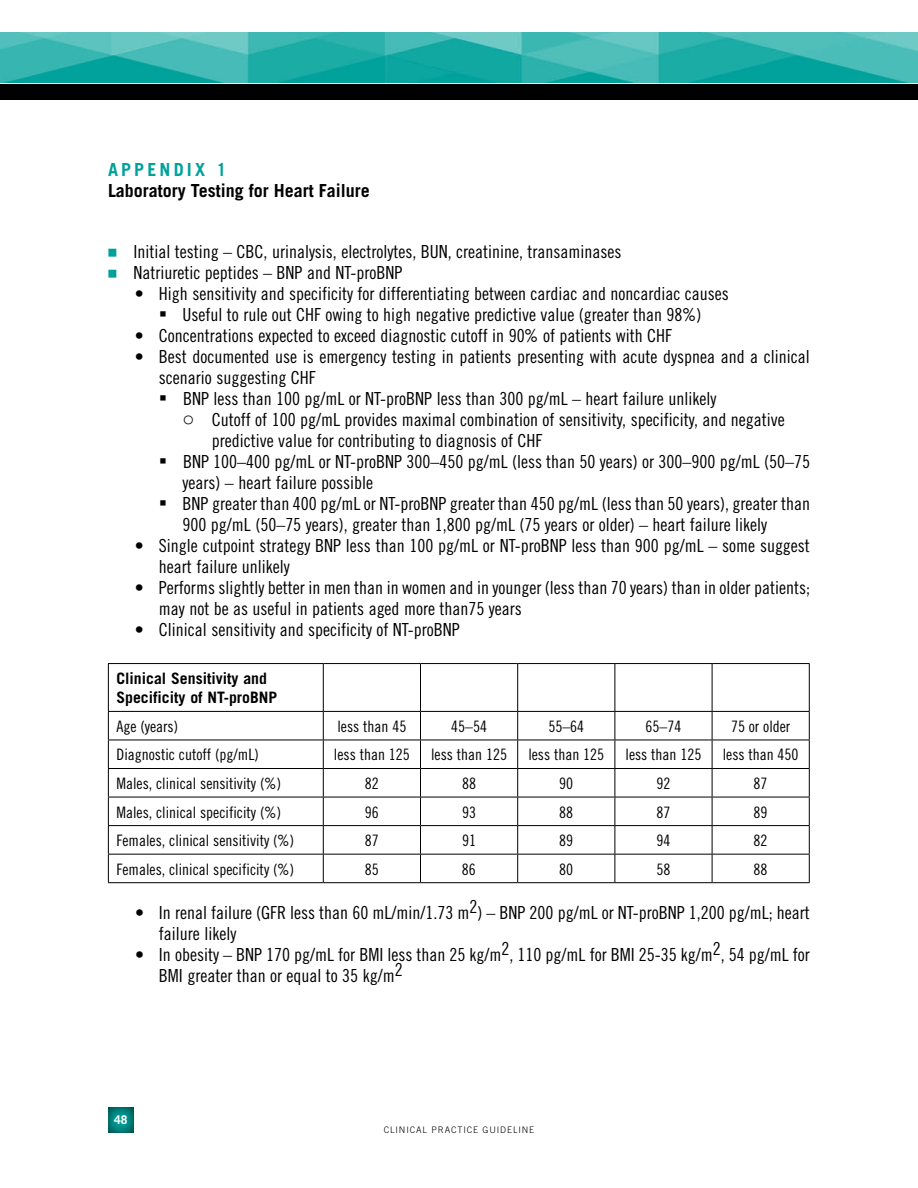
<style>
.page{position:relative;width:918px;height:1188px;background:#fff}
.page>*{position:absolute;margin:0;border:0;box-sizing:border-box;transform-origin:0 0}
.t1{font:18px/21px "Trade Gothic Cond Eighteen";color:#000}
.t2{font:700 18px "Trade Gothic";color:#000}
.t3{font:700 18px "Trade Gothic";letter-spacing:.175em;color:#00a19b}
.t4{font:15.75px "Trade Gothic Cond Eighteen";color:#000}
.t5{font:700 15.75px/19.5px "Trade Gothic";color:#000}
.t6{font:700 12px "Trade Gothic";color:#fff}
.t7{font:300 9px "Trade Gothic";letter-spacing:.1em;color:#000}
.s1{font-family:"Universal Newswith Comm Pi";font-size:15.75px;color:#00a19b}
.s2{font-family:"Universal Newswith Comm Pi";font-size:21px}
.s3{font-family:"Universal Newswith Comm Pi"}
</style>
<div class="page">
<div style="left:0;top:84px;width:918px;height:16px;background:#000"></div>
<img style="left:0;top:32px;width:918px;height:51px">
<div style="left:105px;top:1105px;width:29px;height:28px;background:#000;opacity:.75"></div>
<hr style="left:108px;top:663px;width:215px;height:1px;background:#000">
<hr style="left:108px;top:664px;width:1px;height:47px;background:#000">
<hr style="left:323px;top:663px;width:97px;height:1px;background:#000">
<hr style="left:323px;top:664px;width:1px;height:47px;background:#000">
<hr style="left:420px;top:663px;width:98px;height:1px;background:#000">
<hr style="left:420px;top:664px;width:1px;height:47px;background:#000">
<hr style="left:518px;top:663px;width:97px;height:1px;background:#000">
<hr style="left:517px;top:664px;width:1px;height:47px;background:#000">
<hr style="left:615px;top:663px;width:97px;height:1px;background:#000">
<hr style="left:615px;top:664px;width:1px;height:47px;background:#000">
<hr style="left:712px;top:663px;width:98px;height:1px;background:#000">
<hr style="left:712px;top:664px;width:1px;height:47px;background:#000">
<hr style="left:809px;top:664px;width:1px;height:47px;background:#000">
<hr style="left:108px;top:711px;width:215px;height:1px;background:#000">
<hr style="left:323px;top:711px;width:97px;height:1px;background:#000">
<hr style="left:420px;top:711px;width:98px;height:1px;background:#000">
<hr style="left:518px;top:711px;width:97px;height:1px;background:#000">
<hr style="left:615px;top:711px;width:97px;height:1px;background:#000">
<hr style="left:712px;top:711px;width:98px;height:1px;background:#000">
<hr style="left:108px;top:740px;width:215px;height:1px;background:#000">
<hr style="left:323px;top:740px;width:97px;height:1px;background:#000">
<hr style="left:420px;top:740px;width:98px;height:1px;background:#000">
<hr style="left:518px;top:740px;width:97px;height:1px;background:#000">
<hr style="left:615px;top:740px;width:97px;height:1px;background:#000">
<hr style="left:712px;top:740px;width:98px;height:1px;background:#000">
<hr style="left:108px;top:768px;width:215px;height:1px;background:#000">
<hr style="left:323px;top:768px;width:97px;height:1px;background:#000">
<hr style="left:420px;top:768px;width:98px;height:1px;background:#000">
<hr style="left:518px;top:768px;width:97px;height:1px;background:#000">
<hr style="left:615px;top:768px;width:97px;height:1px;background:#000">
<hr style="left:712px;top:768px;width:98px;height:1px;background:#000">
<hr style="left:108px;top:797px;width:215px;height:1px;background:#000">
<hr style="left:323px;top:797px;width:97px;height:1px;background:#000">
<hr style="left:420px;top:797px;width:98px;height:1px;background:#000">
<hr style="left:518px;top:797px;width:97px;height:1px;background:#000">
<hr style="left:615px;top:797px;width:97px;height:1px;background:#000">
<hr style="left:712px;top:797px;width:98px;height:1px;background:#000">
<hr style="left:108px;top:825px;width:215px;height:1px;background:#000">
<hr style="left:323px;top:825px;width:97px;height:1px;background:#000">
<hr style="left:420px;top:825px;width:98px;height:1px;background:#000">
<hr style="left:518px;top:825px;width:97px;height:1px;background:#000">
<hr style="left:615px;top:825px;width:97px;height:1px;background:#000">
<hr style="left:712px;top:825px;width:98px;height:1px;background:#000">
<hr style="left:108px;top:854px;width:215px;height:1px;background:#000">
<svg style="left:108px;top:712px;width:1px;height:170px"></svg>
<hr style="left:323px;top:854px;width:97px;height:1px;background:#000">
<svg style="left:323px;top:712px;width:1px;height:170px"></svg>
<hr style="left:420px;top:854px;width:98px;height:1px;background:#000">
<svg style="left:420px;top:712px;width:1px;height:170px"></svg>
<hr style="left:518px;top:854px;width:97px;height:1px;background:#000">
<svg style="left:517px;top:712px;width:1px;height:170px"></svg>
<hr style="left:615px;top:854px;width:97px;height:1px;background:#000">
<svg style="left:615px;top:712px;width:1px;height:170px"></svg>
<hr style="left:712px;top:854px;width:98px;height:1px;background:#000">
<svg style="left:712px;top:712px;width:1px;height:170px"></svg>
<svg style="left:809px;top:712px;width:1px;height:170px"></svg>
<hr style="left:108px;top:882px;width:215px;height:1px;background:#000">
<hr style="left:323px;top:882px;width:97px;height:1px;background:#000">
<hr style="left:420px;top:882px;width:98px;height:1px;background:#000">
<hr style="left:518px;top:882px;width:97px;height:1px;background:#000">
<hr style="left:615px;top:882px;width:97px;height:1px;background:#000">
<hr style="left:712px;top:882px;width:98px;height:1px;background:#000">
<p class="t3" style="left:108px;top:158px;width:120px">APPENDIX 1</p>
<p class="t2" style="left:108px;top:179px;width:263px">Laboratory Testing for Heart Failure</p>
<p class="t1" style="left:108px;top:241px;width:515px"><span class="s1">7</span> Initial testing – CBC, urinalysis, electrolytes, BUN, creatinine, transaminases<br><span class="s1">7</span> Natriuretic peptides – BNP and NT-proBNP</p>
<p class="t1" style="left:135px;top:283px;width:595px;text-align:center">• High sensitivity and specificity for differentiating between cardiac and noncardiac causes <span class="s2">b</span> Useful to rule out CHF owing to high negative predictive value (greater than 98%)</p>
<p class="t1" style="left:135px;top:325px;width:539px">• Concentrations expected to exceed diagnostic cutoff in 90% of patients with CHF</p>
<p class="t1" style="left:159px;top:346px;width:652px;text-indent:-24px">• Best documented use is emergency testing in patients presenting with acute dyspnea and a clinical scenario suggesting CHF<br><span class="s2">b</span> BNP less than 100 pg/mL or NT-proBNP less than 300 pg/mL – heart failure unlikely</p>
<p class="t1" style="left:183px;top:409px;width:603px"><span class="s3">4</span> Cutoff of 100 pg/mL provides maximal combination of sensitivity, specificity, and negative</p>
<p class="t1" style="left:212px;top:430px;width:332px">predictive value for contributing to diagnosis of CHF</p>
<p class="t1" style="left:160px;top:451px;width:651px"><span class="s2">b</span> BNP 100–400 pg/mL or NT-proBNP 300–450 pg/mL (less than 50 years) or 300–900 pg/mL (50–75</p>
<p class="t1" style="left:183px;top:472px;width:192px">years) – heart failure possible</p>
<p class="t1" style="left:160px;top:493px;width:651px"><span class="s2">b</span> BNP greater than 400 pg/mL or NT-proBNP greater than 450 pg/mL (less than 50 years), greater than</p>
<p class="t1" style="left:183px;top:514px;width:586px">900 pg/mL (50–75 years), greater than 1,800 pg/mL (75 years or older) – heart failure likely</p>
<p class="t1" style="left:159px;top:535px;width:653px;text-indent:-24px">• Single cutpoint strategy BNP less than 100 pg/mL or NT-proBNP less than 900 pg/mL – some suggest heart failure unlikely</p>
<p class="t1" style="left:159px;top:577px;width:653px;text-indent:-24px">• Performs slightly better in men than in women and in younger (less than 70 years) than in older patients; may not be as useful in patients aged more than75 years</p>
<p class="t1" style="left:135px;top:619px;width:326px">• Clinical sensitivity and specificity of NT-proBNP</p>
<p class="t5" style="left:116px;top:668px;width:162px">Clinical Sensitivity and<br>Specificity of NT-proBNP</p>
<p class="t4" style="left:116px;top:717px;width:63px">Age (years)</p>
<p class="t4" style="left:337px;top:717px;width:70px">less than 45</p>
<p class="t4" style="left:451px;top:717px;width:37px">45–54</p>
<p class="t4" style="left:548px;top:717px;width:37px">55–64</p>
<p class="t4" style="left:646px;top:717px;width:37px">65–74</p>
<p class="t4" style="left:731px;top:717px;width:61px">75 or older</p>
<p class="t4" style="left:116px;top:745px;width:144px">Diagnostic cutoff (pg/mL)</p>
<p class="t4" style="left:334px;top:745px;width:77px">less than 125</p>
<p class="t4" style="left:431px;top:745px;width:77px">less than 125</p>
<p class="t4" style="left:528px;top:745px;width:77px">less than 125</p>
<p class="t4" style="left:626px;top:745px;width:77px">less than 125</p>
<p class="t4" style="left:723px;top:745px;width:77px">less than 450</p>
<p class="t4" style="left:116px;top:774px;width:166px">Males, clinical sensitivity (%)</p>
<p class="t4" style="left:365px;top:774px;width:15px">82</p>
<p class="t4" style="left:462px;top:774px;width:15px">88</p>
<p class="t4" style="left:559px;top:774px;width:15px">90</p>
<p class="t4" style="left:656px;top:774px;width:15px">92</p>
<p class="t4" style="left:754px;top:774px;width:15px">87</p>
<p class="t4" style="left:116px;top:803px;width:166px">Males, clinical specificity (%)</p>
<p class="t4" style="left:365px;top:803px;width:15px">96</p>
<p class="t4" style="left:462px;top:803px;width:15px">93</p>
<p class="t4" style="left:559px;top:803px;width:15px">88</p>
<p class="t4" style="left:656px;top:803px;width:15px">87</p>
<p class="t4" style="left:754px;top:803px;width:15px">89</p>
<p class="t4" style="left:116px;top:831px;width:179px">Females, clinical sensitivity (%)</p>
<p class="t4" style="left:365px;top:831px;width:15px">87</p>
<p class="t4" style="left:462px;top:831px;width:15px">91</p>
<p class="t4" style="left:559px;top:831px;width:15px">89</p>
<p class="t4" style="left:656px;top:831px;width:15px">94</p>
<p class="t4" style="left:754px;top:831px;width:15px">82</p>
<p class="t4" style="left:116px;top:860px;width:179px">Females, clinical specificity (%)</p>
<p class="t4" style="left:365px;top:860px;width:15px">85</p>
<p class="t4" style="left:462px;top:860px;width:15px">86</p>
<p class="t4" style="left:559px;top:860px;width:15px">80</p>
<p class="t4" style="left:656px;top:860px;width:15px">58</p>
<p class="t4" style="left:754px;top:860px;width:15px">88</p>
<p class="t1" style="left:159px;top:902px;width:652px;text-indent:-24px">• In renal failure (GFR less than 60 mL/min/1.73 m2) – BNP 200 pg/mL or NT-proBNP 1,200 pg/mL; heart failure likely</p>
<p class="t1" style="left:159px;top:944px;width:652px;text-indent:-24px">• In obesity – BNP 170 pg/mL for BMI less than 25 kg/m2, 110 pg/mL for BMI 25-35 kg/m2, 54 pg/mL for<br>BMI greater than or equal to 35 kg/m2</p>
<p class="t6" style="left:114px;top:1112px;width:15px">48</p>
<p class="t7" style="left:384px;top:1125px;width:152px">CLINICAL PRACTICE GUIDELINE</p>
</div>
